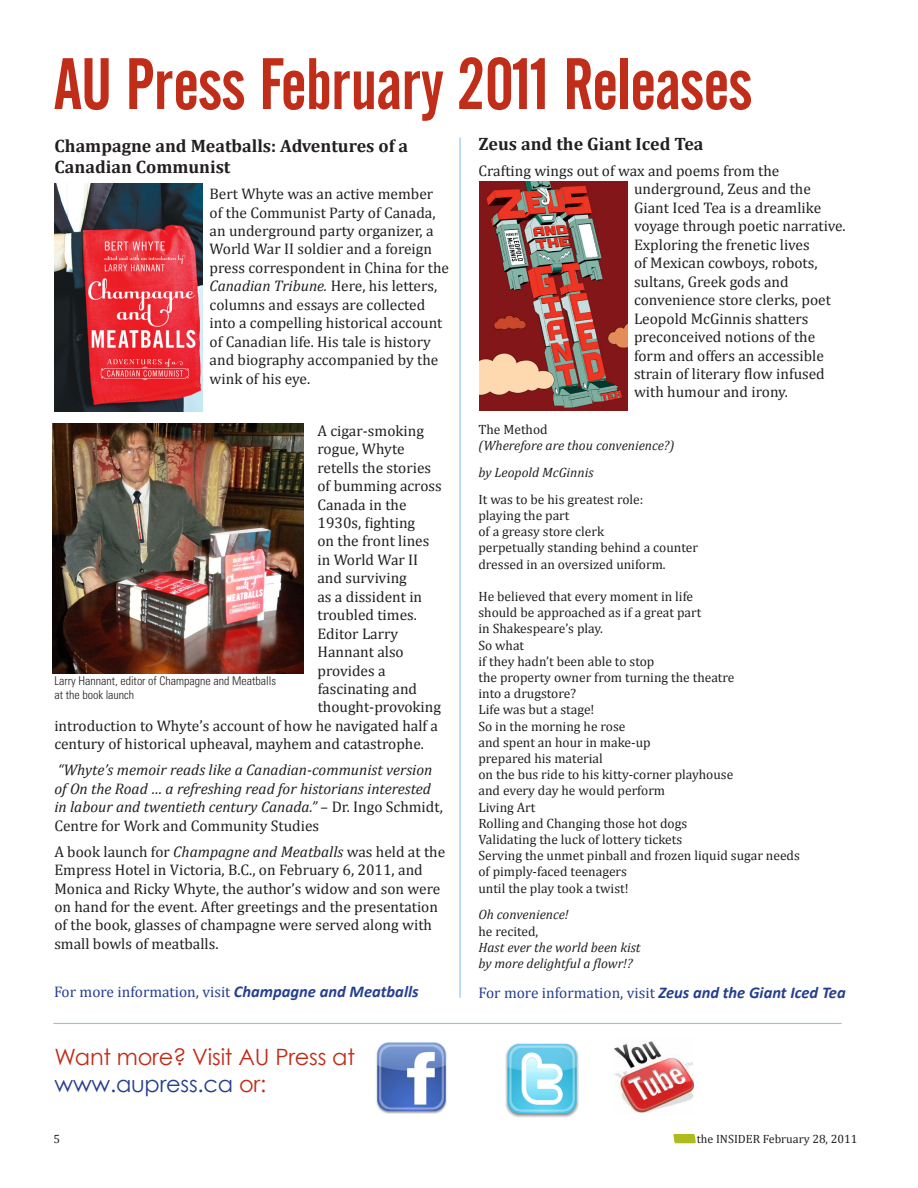
<style>
.page{position:relative;width:918px;height:1188px;background:#fff}
.page>*{position:absolute;margin:0;border:0;box-sizing:border-box;transform-origin:0 0}
.Headline{font:72px "Alternate Gothic No 2 BT";letter-spacing:-.01em;color:#c02d19}
.t1{font:22.5px/27px "Century Gothic";letter-spacing:-.01em;color:#c02d19}
.t2{font:700 18px/21.6px "Cambria";color:#231f20}
.t3{font:15.3px/18.5px "Cambria";color:#231f20}
.t4{font:italic 15.3px/18.5px "Cambria";color:#231f20}
.t5{font:15.3px "Cambria";color:#253f8e}
.t6{font:13.5px "Cambria";color:#231f20}
.t7{font:italic 13.5px "Cambria";color:#231f20}
.t8{font:300 condensed 12px/14.4px "Univers";color:#231f20}
.t9{font:12px "Cambria";color:#231f20}
.s1{font-style:italic}
.s2{font-style:normal}
.s3{font-family:"Calibri";font-weight:700;font-style:italic;font-size:16.5px}
.s4{color:#253f8e}
</style>
<div class="page">
<svg style="left:673px;top:1134px;width:23px;height:9px"></svg>
<img style="left:55px;top:183px;width:148px;height:229px">
<img style="left:480px;top:182px;width:147px;height:228px">
<hr style="left:53px;top:1023px;width:789px;height:1px;background:#8fc3e9">
<img style="left:375px;top:1042px;width:73px;height:72px">
<img style="left:505px;top:1043px;width:74px;height:75px">
<img style="left:615px;top:1041px;width:78px;height:72px">
<hr style="left:459px;top:138px;width:2px;height:860px;background:#8fc3e9">
<img style="left:53px;top:424px;width:251px;height:250px">
<p class="Headline" style="left:54px;top:44px;width:700px">AU Press February 2011 Releases</p>
<p class="t2" style="left:55px;top:134px;width:355px">Champagne and Meatballs: Adventures of a<br>Canadian Communist</p>
<p class="t3" style="left:210px;top:185px;width:241px">Bert Whyte was an active member of the Communist Party of Canada, an underground party organizer, a<br>World War II soldier and a foreign press correspondent in China for the<br><span class="s1">Canadian Tribune.</span> Here, his letters, columns and essays are collected into a compelling historical account of Canadian life. His tale is history and biography accompanied by the wink of his eye.</p>
<p class="t2" style="left:478px;top:133px;width:227px">Zeus and the Giant Iced Tea</p>
<p class="t3" style="left:634px;top:162px;width:213px;text-indent:-156px">Crafting wings out of wax and poems from the underground, Zeus and the<br>Giant Iced Tea is a dreamlike voyage through poetic narrative.<br>Exploring the frenetic lives<br>of Mexican cowboys, robots, sultans, Greek gods and convenience store clerks, poet<br>Leopold McGinnis shatters preconceived notions of the form and offers an accessible strain of literary flow infused with humour and irony.</p>
<p class="t3" style="left:317px;top:421px;width:108px">A cigar-smoking</p>
<p class="t3" style="left:317px;top:440px;width:89px">rogue, Whyte</p>
<p class="t3" style="left:317px;top:458px;width:115px">retells the stories</p>
<p class="t3" style="left:317px;top:477px;width:126px">of bumming across</p>
<p class="t3" style="left:317px;top:495px;width:91px">Canada in the</p>
<p class="t3" style="left:317px;top:513px;width:99px">1930s, fighting</p>
<p class="t3" style="left:317px;top:532px;width:113px">on the front lines</p>
<p class="t3" style="left:317px;top:550px;width:102px">in World War II</p>
<p class="t3" style="left:317px;top:569px;width:91px">and surviving</p>
<p class="t3" style="left:317px;top:587px;width:106px">as a dissident in</p>
<p class="t3" style="left:317px;top:606px;width:101px">troubled times.</p>
<p class="t3" style="left:317px;top:624px;width:82px">Editor Larry</p>
<p class="t3" style="left:317px;top:643px;width:88px">Hannant also</p>
<p class="t3" style="left:317px;top:661px;width:70px">provides a</p>
<p class="t3" style="left:318px;top:680px;width:101px">fascinating and</p>
<p class="t3" style="left:318px;top:698px;width:125px">thought-provoking</p>
<p class="t3" style="left:54px;top:716px;width:385px">introduction to Whyte’s account of how he navigated half a</p>
<p class="t3" style="left:54px;top:735px;width:371px">century of historical upheaval, mayhem and catastrophe.</p>
<p class="t4" style="left:54px;top:761px;width:390px">“Whyte’s memoir reads like a Canadian-communist version of On the Road … a refreshing read for historians interested in labour and twentieth century Canada.” <span class="s2">– Dr. Ingo Schmidt, Centre for Work and Community Studies</span></p>
<p class="t3" style="left:54px;top:842px;width:392px">A book launch for <span class="s1">Champagne and Meatballs</span> was held at the Empress Hotel in Victoria, B.C., on February 6, 2011, and Monica and Ricky Whyte, the author’s widow and son were on hand for the event. After greetings and the presentation of the book, glasses of champagne were served along with small bowls of meatballs.</p>
<p class="t8" style="left:54px;top:674px;width:223px">Larry Hannant, editor of Champagne and Meatballs at the book launch</p>
<p class="t6" style="left:478px;top:422px;width:71px">The Method</p>
<p class="t7" style="left:478px;top:438px;width:198px">(Wherefore are thou convenience?)</p>
<p class="t7" style="left:478px;top:464px;width:117px">by Leopold McGinnis</p>
<p class="t6" style="left:478px;top:491px;width:166px">It was to be his greatest role:</p>
<p class="t6" style="left:478px;top:508px;width:93px">playing the part</p>
<p class="t6" style="left:478px;top:524px;width:127px">of a greasy store clerk</p>
<p class="t6" style="left:478px;top:540px;width:221px">perpetually standing behind a counter</p>
<p class="t6" style="left:478px;top:556px;width:189px">dressed in an oversized uniform.</p>
<p class="t6" style="left:478px;top:589px;width:216px">He believed that every moment in life</p>
<p class="t6" style="left:478px;top:605px;width:224px">should be approached as if a great part</p>
<p class="t6" style="left:478px;top:621px;width:126px">in Shakespeare’s play.</p>
<p class="t6" style="left:478px;top:637px;width:47px">So what</p>
<p class="t6" style="left:478px;top:653px;width:178px">if they hadn’t been able to stop</p>
<p class="t6" style="left:478px;top:670px;width:258px">the property owner from turning the theatre</p>
<p class="t6" style="left:478px;top:686px;width:99px">into a drugstore?</p>
<p class="t6" style="left:478px;top:702px;width:118px">Life was but a stage!</p>
<p class="t6" style="left:478px;top:718px;width:149px">So in the morning he rose</p>
<p class="t6" style="left:478px;top:734px;width:174px">and spent an hour in make-up</p>
<p class="t6" style="left:478px;top:751px;width:126px">prepared his material</p>
<p class="t6" style="left:478px;top:767px;width:256px">on the bus ride to his kitty-corner playhouse</p>
<p class="t6" style="left:478px;top:783px;width:188px">and every day he would perform</p>
<p class="t6" style="left:478px;top:799px;width:59px">Living Art</p>
<p class="t6" style="left:478px;top:815px;width:210px">Rolling and Changing those hot dogs</p>
<p class="t6" style="left:478px;top:832px;width:205px">Validating the luck of lottery tickets</p>
<p class="t6" style="left:478px;top:848px;width:323px">Serving the unmet pinball and frozen liquid sugar needs</p>
<p class="t6" style="left:478px;top:864px;width:150px">of pimply-faced teenagers</p>
<p class="t6" style="left:478px;top:880px;width:152px">until the play took a twist!</p>
<p class="t7" style="left:478px;top:907px;width:92px">Oh convenience!</p>
<p class="t6" style="left:478px;top:923px;width:61px">he recited,</p>
<p class="t7" style="left:478px;top:939px;width:164px">Hast ever the world been kist</p>
<p class="t7" style="left:478px;top:955px;width:156px">by more delightful a flowr!?</p>
<p class="t5" style="left:54px;top:982px;width:366px">For more information, visit <span class="s3">Champagne and Meatballs</span></p>
<p class="t5" style="left:478px;top:983px;width:369px">For more information, visit <span class="s3">Zeus and the Giant Iced Tea</span></p>
<p class="t1" style="left:55px;top:1043px;width:302px">Want more? Visit AU Press at <span class="s4">www.aupress.ca</span> or:</p>
<p class="t9" style="left:53px;top:1132px;width:8px">5</p>
<p class="t9" style="left:697px;top:1132px;width:162px">the INSIDER February 28, 2011</p>
</div>
